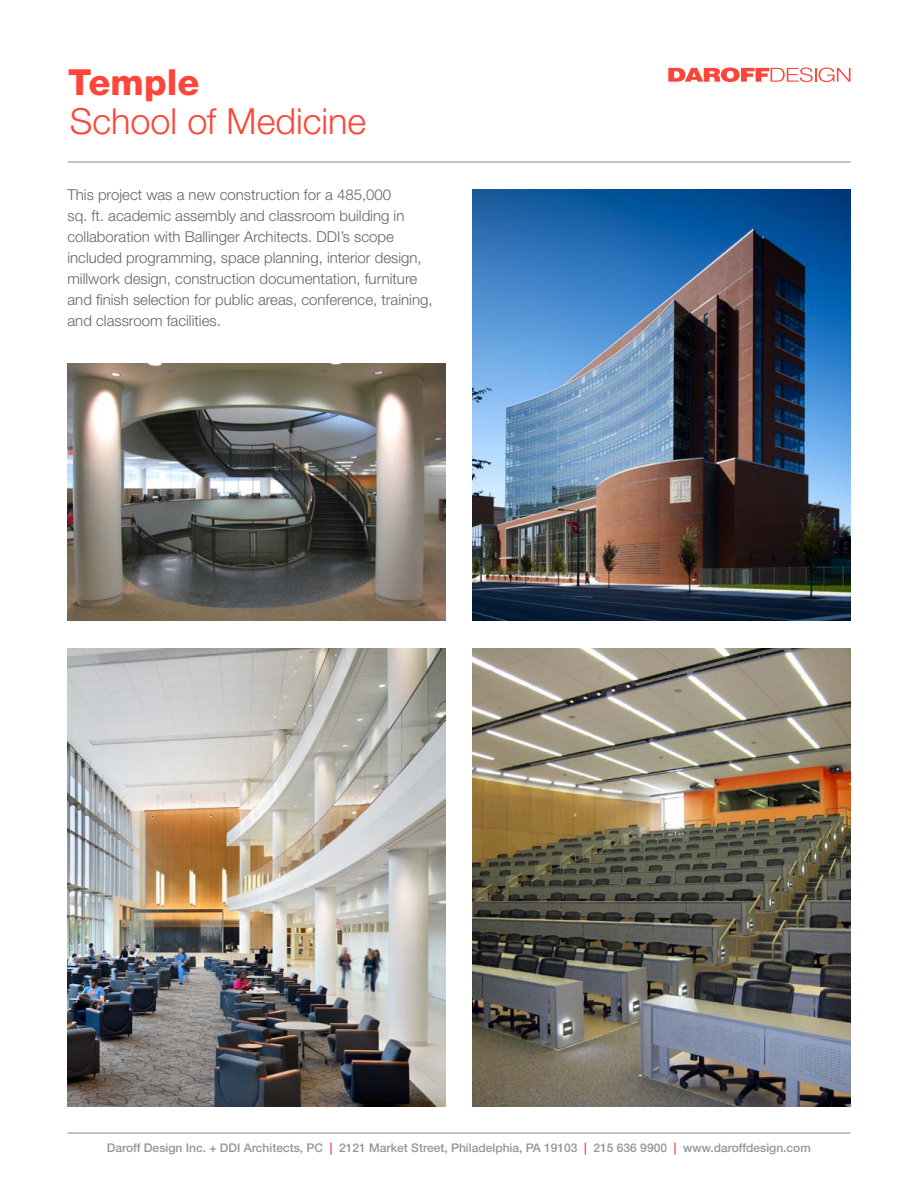
<style>
.page{position:relative;width:918px;height:1188px;background:#fff}
.page>*{position:absolute;margin:0;border:0;box-sizing:border-box;transform-origin:0 0}
.t1{font:300 36px "Helvetica Neue";color:#fd4539}
.t2{font:800 36px "Helvetica Neue";letter-spacing:.005em;color:#fd4539}
.t3{font:300 15px/21px "Helvetica Neue";color:#636466}
.t4{font:500 12px "Helvetica Neue";color:#939598}
.s1{color:#fd4539}
</style>
<div class="page">
<hr style="left:68px;top:1132px;width:782px;height:2px;background:#939598">
<hr style="left:68px;top:161px;width:782px;height:2px;background:#939598">
<svg style="left:668px;top:67px;width:182px;height:15px"></svg>
<img style="left:472px;top:190px;width:378px;height:431px">
<img style="left:472px;top:648px;width:379px;height:459px">
<img style="left:67px;top:648px;width:379px;height:459px">
<img style="left:67px;top:363px;width:378px;height:258px">
<h1 class="t2" style="left:68px;top:61px;width:133px">Temple</h1>
<h1 class="t1" style="left:70px;top:99px;width:298px">School of Medicine</h1>
<p class="t3" style="left:68px;top:184px;width:367px">This project was a new construction for a 485,000<br>sq. ft. academic assembly and classroom building in collaboration with Ballinger Architects. DDI’s scope included programming, space planning, interior design, millwork design, construction documentation, furniture and finish selection for public areas, conference, training, and classroom facilities.</p>
<p class="t4" style="left:107px;top:1141px;width:706px">Daroff Design Inc. + DDI Architects, PC <span class="s1">|</span> 2121 Market Street, Philadelphia, PA 19103 <span class="s1">|</span> 215 636 9900 <span class="s1">|</span> www.daroffdesign.com</p>
</div>
